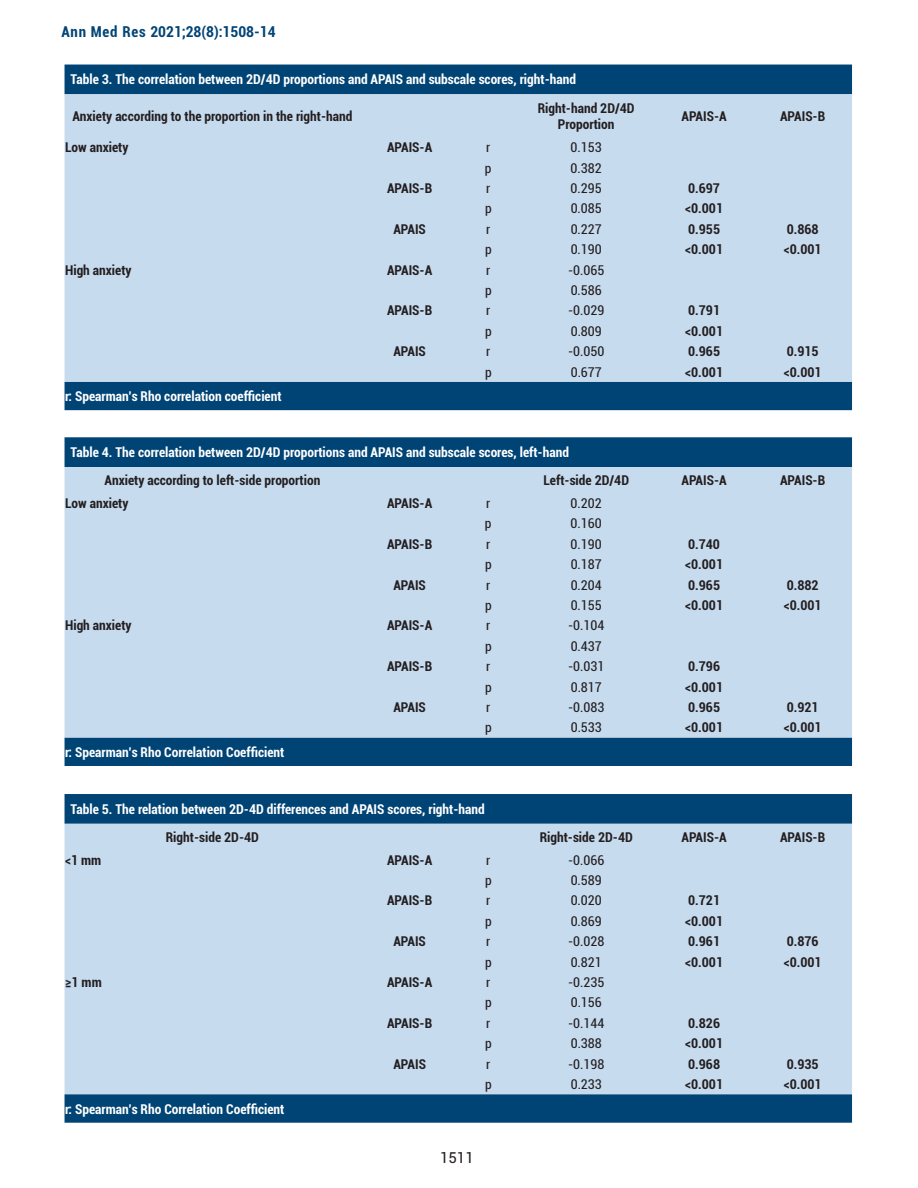
<style>
.page{position:relative;width:918px;height:1188px;background:#fff}
.page>*{position:absolute;margin:0;border:0;box-sizing:border-box;transform-origin:0 0}
.t1{font:700 condensed 15px "Roboto";color:#004475}
.t2{font:15px "Roboto";color:#231f20}
.t3{font:700 condensed 13.5px/16.2px "Roboto";color:#231f20;text-align:center}
.t4{font:700 condensed 13.5px "Roboto";color:#fff}
.t5{font:condensed 13.5px "Roboto";color:#231f20}
</style>
<div class="page">
<div style="left:65px;top:65px;width:787px;height:345px;background:#004475"></div>
<div style="left:65px;top:94px;width:787px;height:288px;background:#c7dbef"></div>
<div style="left:65px;top:437px;width:787px;height:329px;background:#004475"></div>
<div style="left:65px;top:467px;width:787px;height:270px;background:#c7dbef"></div>
<div style="left:65px;top:794px;width:787px;height:329px;background:#004475"></div>
<div style="left:65px;top:824px;width:787px;height:270px;background:#c7dbef"></div>
<p class="t1" style="left:61px;top:21px;width:216px">Ann Med Res 2021;28(8):1508-14</p>
<p class="t4" style="left:71px;top:70px;width:507px">Table 3. The correlation between 2D/4D proportions and APAIS and subscale scores, right-hand</p>
<p class="t3" style="left:72px;top:107px;width:282px">Anxiety according to the proportion in the right-hand</p>
<p class="t3" style="left:538px;top:99px;width:98px">Right-hand 2D/4D<br>Proportion</p>
<p class="t3" style="left:682px;top:107px;width:47px">APAIS-A</p>
<p class="t3" style="left:780px;top:107px;width:47px">APAIS-B</p>
<p class="t3" style="left:65px;top:139px;width:65px">Low anxiety</p>
<p class="t3" style="left:387px;top:139px;width:47px">APAIS-A</p>
<p class="t5" style="left:486px;top:138px;width:6px">r</p>
<p class="t5" style="left:571px;top:138px;width:33px">0.153</p>
<p class="t5" style="left:485px;top:158px;width:8px">p</p>
<p class="t5" style="left:571px;top:158px;width:33px">0.382</p>
<p class="t3" style="left:387px;top:180px;width:47px">APAIS-B</p>
<p class="t5" style="left:486px;top:179px;width:6px">r</p>
<p class="t5" style="left:571px;top:179px;width:33px">0.295</p>
<p class="t3" style="left:688px;top:180px;width:33px">0.697</p>
<p class="t5" style="left:485px;top:199px;width:8px">p</p>
<p class="t5" style="left:571px;top:199px;width:33px">0.085</p>
<p class="t3" style="left:685px;top:200px;width:39px">&lt;0.001</p>
<p class="t3" style="left:393px;top:220px;width:34px">APAIS</p>
<p class="t5" style="left:486px;top:220px;width:6px">r</p>
<p class="t5" style="left:571px;top:220px;width:33px">0.227</p>
<p class="t3" style="left:688px;top:220px;width:33px">0.955</p>
<p class="t3" style="left:787px;top:220px;width:33px">0.868</p>
<p class="t5" style="left:485px;top:240px;width:8px">p</p>
<p class="t5" style="left:571px;top:240px;width:33px">0.190</p>
<p class="t3" style="left:685px;top:241px;width:39px">&lt;0.001</p>
<p class="t3" style="left:784px;top:241px;width:39px">&lt;0.001</p>
<p class="t3" style="left:65px;top:261px;width:68px">High anxiety</p>
<p class="t3" style="left:387px;top:261px;width:47px">APAIS-A</p>
<p class="t5" style="left:486px;top:260px;width:6px">r</p>
<p class="t5" style="left:568px;top:260px;width:38px">-0.065</p>
<p class="t5" style="left:485px;top:281px;width:8px">p</p>
<p class="t5" style="left:571px;top:281px;width:33px">0.586</p>
<p class="t3" style="left:387px;top:302px;width:47px">APAIS-B</p>
<p class="t5" style="left:486px;top:301px;width:6px">r</p>
<p class="t5" style="left:568px;top:301px;width:38px">-0.029</p>
<p class="t3" style="left:688px;top:302px;width:33px">0.791</p>
<p class="t5" style="left:485px;top:322px;width:8px">p</p>
<p class="t5" style="left:571px;top:322px;width:33px">0.809</p>
<p class="t3" style="left:685px;top:322px;width:39px">&lt;0.001</p>
<p class="t3" style="left:393px;top:343px;width:34px">APAIS</p>
<p class="t5" style="left:486px;top:342px;width:6px">r</p>
<p class="t5" style="left:568px;top:342px;width:38px">-0.050</p>
<p class="t3" style="left:688px;top:343px;width:33px">0.965</p>
<p class="t3" style="left:787px;top:343px;width:33px">0.915</p>
<p class="t5" style="left:485px;top:362px;width:8px">p</p>
<p class="t5" style="left:571px;top:362px;width:33px">0.677</p>
<p class="t3" style="left:685px;top:363px;width:39px">&lt;0.001</p>
<p class="t3" style="left:784px;top:363px;width:39px">&lt;0.001</p>
<p class="t4" style="left:65px;top:387px;width:218px">r: Spearman’s Rho correlation coefficient</p>
<p class="t4" style="left:71px;top:443px;width:500px">Table 4. The correlation between 2D/4D proportions and APAIS and subscale scores, left-hand</p>
<p class="t3" style="left:105px;top:471px;width:217px">Anxiety according to left-side proportion</p>
<p class="t3" style="left:543px;top:471px;width:87px">Left-side 2D/4D</p>
<p class="t3" style="left:682px;top:471px;width:47px">APAIS-A</p>
<p class="t3" style="left:780px;top:471px;width:47px">APAIS-B</p>
<p class="t3" style="left:65px;top:494px;width:65px">Low anxiety</p>
<p class="t3" style="left:387px;top:494px;width:47px">APAIS-A</p>
<p class="t5" style="left:486px;top:494px;width:6px">r</p>
<p class="t5" style="left:571px;top:494px;width:33px">0.202</p>
<p class="t5" style="left:485px;top:514px;width:8px">p</p>
<p class="t5" style="left:571px;top:514px;width:33px">0.160</p>
<p class="t3" style="left:387px;top:535px;width:47px">APAIS-B</p>
<p class="t5" style="left:486px;top:535px;width:6px">r</p>
<p class="t5" style="left:571px;top:535px;width:33px">0.190</p>
<p class="t3" style="left:688px;top:535px;width:33px">0.740</p>
<p class="t5" style="left:485px;top:555px;width:8px">p</p>
<p class="t5" style="left:571px;top:555px;width:33px">0.187</p>
<p class="t3" style="left:685px;top:556px;width:39px">&lt;0.001</p>
<p class="t3" style="left:393px;top:576px;width:34px">APAIS</p>
<p class="t5" style="left:486px;top:575px;width:6px">r</p>
<p class="t5" style="left:571px;top:575px;width:33px">0.204</p>
<p class="t3" style="left:688px;top:576px;width:33px">0.965</p>
<p class="t3" style="left:787px;top:576px;width:33px">0.882</p>
<p class="t5" style="left:485px;top:596px;width:8px">p</p>
<p class="t5" style="left:571px;top:596px;width:33px">0.155</p>
<p class="t3" style="left:685px;top:597px;width:39px">&lt;0.001</p>
<p class="t3" style="left:784px;top:597px;width:39px">&lt;0.001</p>
<p class="t3" style="left:65px;top:617px;width:68px">High anxiety</p>
<p class="t3" style="left:387px;top:617px;width:47px">APAIS-A</p>
<p class="t5" style="left:486px;top:616px;width:6px">r</p>
<p class="t5" style="left:568px;top:616px;width:38px">-0.104</p>
<p class="t5" style="left:485px;top:637px;width:8px">p</p>
<p class="t5" style="left:571px;top:637px;width:33px">0.437</p>
<p class="t3" style="left:387px;top:658px;width:47px">APAIS-B</p>
<p class="t5" style="left:486px;top:657px;width:6px">r</p>
<p class="t5" style="left:568px;top:657px;width:38px">-0.031</p>
<p class="t3" style="left:688px;top:658px;width:33px">0.796</p>
<p class="t5" style="left:485px;top:677px;width:8px">p</p>
<p class="t5" style="left:571px;top:677px;width:33px">0.817</p>
<p class="t3" style="left:685px;top:678px;width:39px">&lt;0.001</p>
<p class="t3" style="left:393px;top:699px;width:34px">APAIS</p>
<p class="t5" style="left:486px;top:698px;width:6px">r</p>
<p class="t5" style="left:568px;top:698px;width:38px">-0.083</p>
<p class="t3" style="left:688px;top:699px;width:33px">0.965</p>
<p class="t3" style="left:787px;top:699px;width:33px">0.921</p>
<p class="t5" style="left:485px;top:718px;width:8px">p</p>
<p class="t5" style="left:571px;top:718px;width:33px">0.533</p>
<p class="t3" style="left:685px;top:719px;width:39px">&lt;0.001</p>
<p class="t3" style="left:784px;top:719px;width:39px">&lt;0.001</p>
<p class="t4" style="left:65px;top:743px;width:221px">r: Spearman’s Rho Correlation Coefficient</p>
<p class="t4" style="left:71px;top:799px;width:416px">Table 5. The relation between 2D-4D differences and APAIS scores, right-hand</p>
<p class="t3" style="left:166px;top:828px;width:95px">Right-side 2D-4D</p>
<p class="t3" style="left:540px;top:828px;width:95px">Right-side 2D-4D</p>
<p class="t3" style="left:682px;top:828px;width:47px">APAIS-A</p>
<p class="t3" style="left:780px;top:828px;width:47px">APAIS-B</p>
<p class="t3" style="left:65px;top:851px;width:38px">&lt;1 mm</p>
<p class="t3" style="left:387px;top:851px;width:47px">APAIS-A</p>
<p class="t5" style="left:486px;top:850px;width:6px">r</p>
<p class="t5" style="left:568px;top:850px;width:38px">-0.066</p>
<p class="t5" style="left:485px;top:871px;width:8px">p</p>
<p class="t5" style="left:571px;top:871px;width:33px">0.589</p>
<p class="t3" style="left:387px;top:892px;width:47px">APAIS-B</p>
<p class="t5" style="left:486px;top:891px;width:6px">r</p>
<p class="t5" style="left:571px;top:891px;width:33px">0.020</p>
<p class="t3" style="left:688px;top:892px;width:33px">0.721</p>
<p class="t5" style="left:485px;top:912px;width:8px">p</p>
<p class="t5" style="left:571px;top:912px;width:33px">0.869</p>
<p class="t3" style="left:685px;top:912px;width:39px">&lt;0.001</p>
<p class="t3" style="left:393px;top:933px;width:34px">APAIS</p>
<p class="t5" style="left:486px;top:932px;width:6px">r</p>
<p class="t5" style="left:568px;top:932px;width:38px">-0.028</p>
<p class="t3" style="left:688px;top:933px;width:33px">0.961</p>
<p class="t3" style="left:787px;top:933px;width:33px">0.876</p>
<p class="t5" style="left:485px;top:952px;width:8px">p</p>
<p class="t5" style="left:571px;top:952px;width:33px">0.821</p>
<p class="t3" style="left:685px;top:953px;width:39px">&lt;0.001</p>
<p class="t3" style="left:784px;top:953px;width:39px">&lt;0.001</p>
<p class="t3" style="left:65px;top:974px;width:38px">≥1 mm</p>
<p class="t3" style="left:387px;top:974px;width:47px">APAIS-A</p>
<p class="t5" style="left:486px;top:973px;width:6px">r</p>
<p class="t5" style="left:568px;top:973px;width:38px">-0.235</p>
<p class="t5" style="left:485px;top:993px;width:8px">p</p>
<p class="t5" style="left:571px;top:993px;width:33px">0.156</p>
<p class="t3" style="left:387px;top:1014px;width:47px">APAIS-B</p>
<p class="t5" style="left:486px;top:1014px;width:6px">r</p>
<p class="t5" style="left:568px;top:1014px;width:38px">-0.144</p>
<p class="t3" style="left:688px;top:1014px;width:33px">0.826</p>
<p class="t5" style="left:485px;top:1034px;width:8px">p</p>
<p class="t5" style="left:571px;top:1034px;width:33px">0.388</p>
<p class="t3" style="left:685px;top:1035px;width:39px">&lt;0.001</p>
<p class="t3" style="left:393px;top:1055px;width:34px">APAIS</p>
<p class="t5" style="left:486px;top:1055px;width:6px">r</p>
<p class="t5" style="left:568px;top:1055px;width:38px">-0.198</p>
<p class="t3" style="left:688px;top:1055px;width:33px">0.968</p>
<p class="t3" style="left:787px;top:1055px;width:33px">0.935</p>
<p class="t5" style="left:485px;top:1075px;width:8px">p</p>
<p class="t5" style="left:571px;top:1075px;width:33px">0.233</p>
<p class="t3" style="left:685px;top:1076px;width:39px">&lt;0.001</p>
<p class="t3" style="left:784px;top:1076px;width:39px">&lt;0.001</p>
<p class="t4" style="left:65px;top:1099px;width:221px">r: Spearman’s Rho Correlation Coefficient</p>
<p class="t2" style="left:440px;top:1147px;width:35px">1511</p>
</div>
